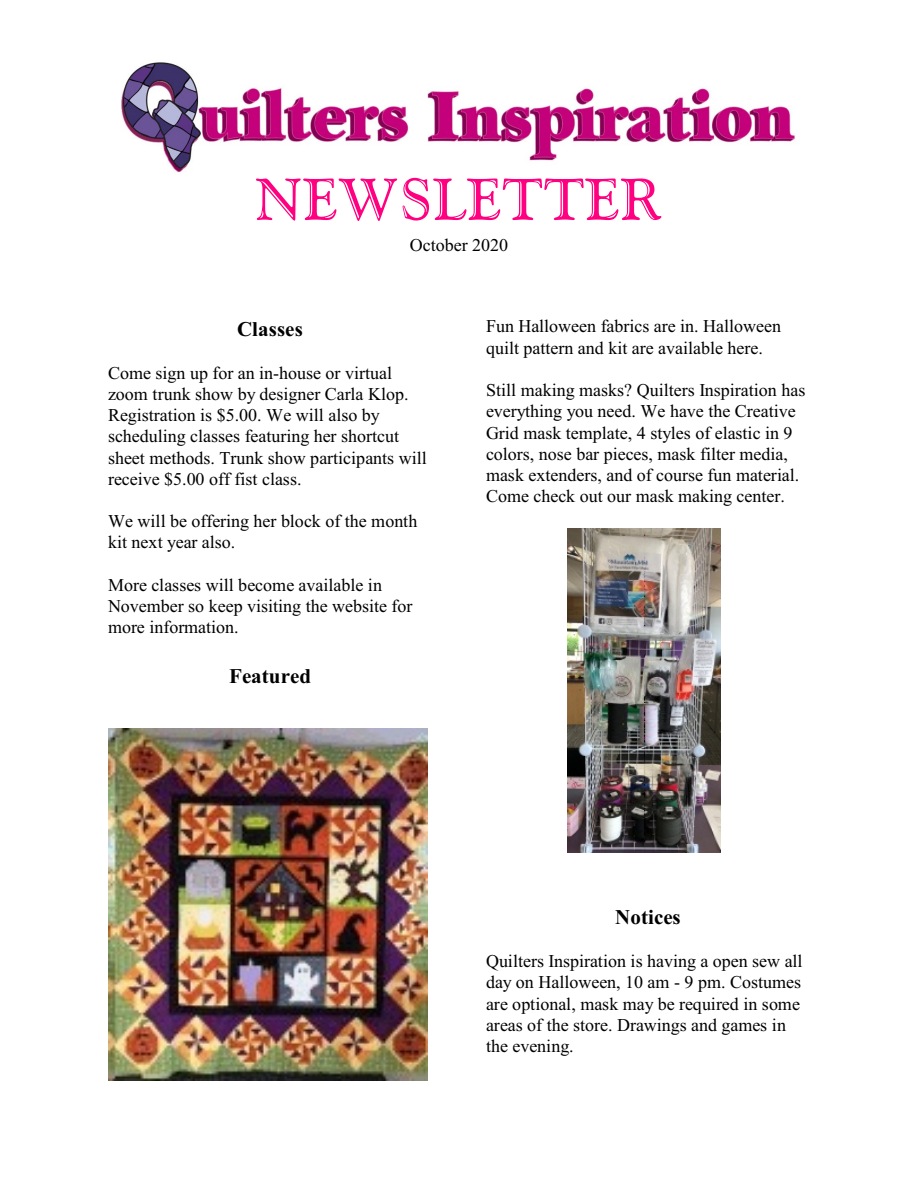
<style>
.page{position:relative;width:918px;height:1188px;background:#fff}
.page>*{position:absolute;margin:0;border:0;box-sizing:border-box;transform-origin:0 0}
.t1{font:58.5px "Goudy Handtooled BT";letter-spacing:.015em;color:#ff0080}
.t2{font:700 21px "Times New Roman";letter-spacing:.005em;color:#000}
.t3{font:18px/21.3px "Times New Roman";color:#000}
</style>
<div class="page">
<img style="left:121px;top:62px;width:674px;height:111px">
<img style="left:108px;top:729px;width:319px;height:351px">
<img style="left:567px;top:529px;width:153px;height:324px">
<h1 class="t1" style="left:256px;top:175px;width:407px">NEWSLETTER</h1>
<p class="t3" style="left:410px;top:236px;width:100px">October 2020</p>
<p class="t2" style="left:237px;top:321px;width:67px">Classes</p>
<p class="t3" style="left:108px;top:364px;width:320px">Come sign up for an in-house or virtual zoom trunk show by designer Carla Klop.<br>Registration is $5.00. We will also by scheduling classes featuring her shortcut sheet methods. Trunk show participants will receive $5.00 off fist class.</p>
<p class="t3" style="left:108px;top:512px;width:311px">We will be offering her block of the month kit next year also.</p>
<p class="t3" style="left:108px;top:576px;width:306px">More classes will become available in<br>November so keep visiting the website for more information.</p>
<p class="t2" style="left:229px;top:669px;width:83px">Featured</p>
<p class="t3" style="left:486px;top:318px;width:297px">Fun Halloween fabrics are in. Halloween quilt pattern and kit are available here.</p>
<p class="t3" style="left:486px;top:381px;width:321px">Still making masks? Quilters Inspiration has everything you need. We have the Creative Grid mask template, 4 styles of elastic in 9 colors, nose bar pieces, mask filter media, mask extenders, and of course fun material.<br>Come check out our mask making center.</p>
<p class="t2" style="left:615px;top:910px;width:67px">Notices</p>
<p class="t3" style="left:486px;top:952px;width:318px">Quilters Inspiration is having a open sew all day on Halloween, 10 am - 9 pm. Costumes are optional, mask may be required in some areas of the store. Drawings and games in the evening.</p>
</div>
